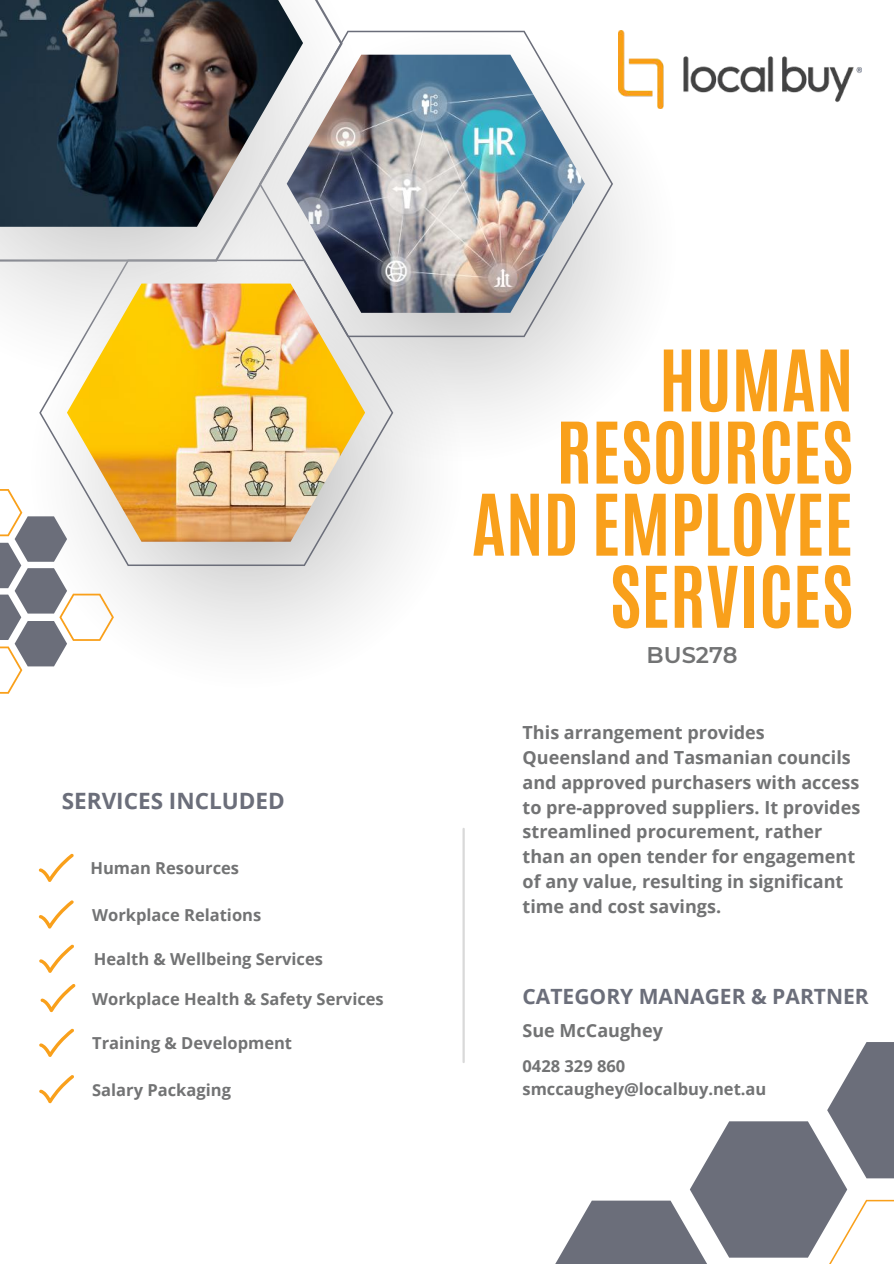
<style>
.page{position:relative;width:894px;height:1264px;background:#fff}
.page>*{position:absolute;margin:0;border:0;box-sizing:border-box;transform-origin:0 0}
.t1{font:700 72px/72px "Antonio";color:#f9a01b;text-align:right}
.t2{font:600 22.65px "Montserrat";color:#727374}
.t3{font:700 22.5px "Open Sans";color:#6b6e7a}
.t4{font:700 21px "Open Sans";color:#6b6e7a}
.t5{font:700 18px/24.8px "Open Sans";color:#727374}
.t6{font:700 16.5px/22.5px "Open Sans";color:#727374}
</style>
<div class="page">
<svg style="left:556px;top:1042px;width:337px;height:221px"></svg>
<hr style="left:462px;top:828px;width:2px;height:234px;background:#d9d9d9">
<svg style="left:114px;top:461px;width:306px;height:184px;fill:#f1f1f1"></svg>
<svg style="left:364px;top:30px;width:299px;height:431px"></svg>
<svg style="left:0;top:489px;width:114px;height:204px"></svg>
<svg style="left:364px;top:31px;width:249px;height:306px"></svg>
<svg style="left:39px;top:313px;width:354px;height:253px"></svg>
<img style="left:364px;top:55px;width:220px;height:258px">
<svg style="left:0;top:0;width:364px;height:378px"></svg>
<img style="left:0;top:0;width:303px;height:227px">
<img style="left:67px;top:283px;width:298px;height:258px">
<img style="left:618px;top:31px;width:242px;height:77px">
<svg style="left:39px;top:900px;width:35px;height:28px"></svg>
<svg style="left:39px;top:853px;width:35px;height:29px"></svg>
<svg style="left:39px;top:944px;width:35px;height:28px"></svg>
<svg style="left:39px;top:1075px;width:35px;height:28px"></svg>
<svg style="left:39px;top:1028px;width:35px;height:28px"></svg>
<svg style="left:41px;top:984px;width:34px;height:28px"></svg>
<p class="t3" style="left:62px;top:784px;width:224px">SERVICES INCLUDED</p>
<p class="t6" style="left:90px;top:856px;width:150px">Human Resources</p>
<p class="t6" style="left:92px;top:903px;width:170px">Workplace Relations</p>
<p class="t6" style="left:94px;top:947px;width:230px">Health &amp; Wellbeing Services</p>
<h1 class="t1" style="left:471px;top:345px;width:383px">HUMAN<br>RESOURCES<br>AND EMPLOYEE<br>SERVICES</h1>
<p class="t2" style="left:646px;top:641px;width:92px">BUS278</p>
<p class="t5" style="left:522px;top:720px;width:339px">This arrangement provides Queensland and Tasmanian councils and approved purchasers with access to pre-approved suppliers. It provides streamlined procurement, rather than an open tender for engagement of any value, resulting in significant time and cost savings.</p>
<p class="t6" style="left:92px;top:986px;width:293px">Workplace Health &amp; Safety Services</p>
<p class="t4" style="left:522px;top:981px;width:347px">CATEGORY MANAGER &amp; PARTNER</p>
<p class="t6" style="left:92px;top:1031px;width:201px">Training &amp; Development</p>
<p class="t6" style="left:92px;top:1078px;width:140px">Salary Packaging</p>
<p class="t5" style="left:522px;top:1017px;width:142px">Sue McCaughey</p>
<p class="t6" style="left:522px;top:1054px;width:245px">0428 329 860 smccaughey@localbuy.net.au</p>
</div>
